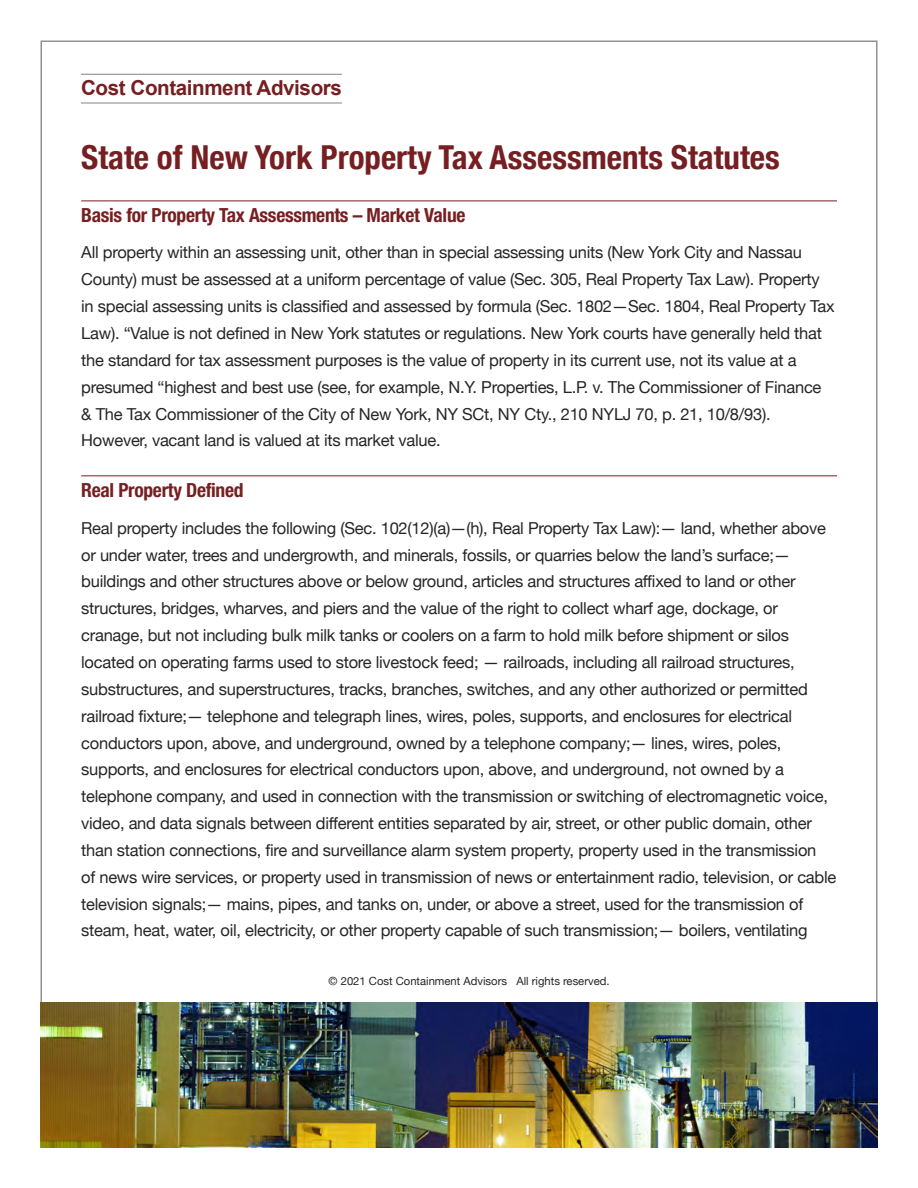
<style>
.page{position:relative;width:918px;height:1188px;background:#fff}
.page>*{position:absolute;margin:0;border:0;box-sizing:border-box;transform-origin:0 0}
.t1{font:700 condensed 33px "Helvetica Neue";color:#761f22}
.t2{font:700 20.7px "Arial";letter-spacing:-.02em;color:#761f22}
.t3{font:700 condensed 19.5px "Helvetica Neue";letter-spacing:-.015em;color:#761f22}
.t4{font:16.5px/26.8px "Helvetica Neue";letter-spacing:-.015em;color:#272526}
.t5{font:11.25px "Helvetica Neue";color:#272526}
</style>
<div class="page">
<hr style="left:81px;top:201px;width:756px;height:1px;background:#761f22">
<hr style="left:81px;top:476px;width:756px;height:1px;background:#761f22">
<hr style="left:81px;top:74px;width:261px;height:1px;background:#939293">
<hr style="left:81px;top:102px;width:261px;height:2px;background:#939293">
<img style="left:40px;top:1003px;width:838px;height:145px">
<p class="t2" style="left:81px;top:77px;width:262px">Cost Containment Advisors</p>
<p class="t1" style="left:81px;top:137px;width:700px">State of New York Property Tax Assessments Statutes</p>
<p class="t3" style="left:81px;top:208px;width:386px">Basis for Property Tax Assessments – Market Value</p>
<p class="t4" style="left:81px;top:239px;width:755px">All property within an assessing unit, other than in special assessing units (New York City and Nassau County) must be assessed at a uniform percentage of value (Sec. 305, Real Property Tax Law). Property in special assessing units is classified and assessed by formula (Sec. 1802—Sec. 1804, Real Property Tax Law). “Value is not defined in New York statutes or regulations. New York courts have generally held that the standard for tax assessment purposes is the value of property in its current use, not its value at a presumed “highest and best use (see, for example, N.Y. Properties, L.P. v. The Commissioner of Finance &amp; The Tax Commissioner of the City of New York, NY SCt, NY Cty., 210 NYLJ 70, p. 21, 10/8/93).<br>However, vacant land is valued at its market value.</p>
<p class="t3" style="left:81px;top:483px;width:164px">Real Property Defined</p>
<p class="t4" style="left:81px;top:514px;width:757px">Real property includes the following (Sec. 102(12)(a)—(h), Real Property Tax Law):— land, whether above or under water, trees and undergrowth, and minerals, fossils, or quarries below the land’s surface;— buildings and other structures above or below ground, articles and structures affixed to land or other structures, bridges, wharves, and piers and the value of the right to collect wharf age, dockage, or cranage, but not including bulk milk tanks or coolers on a farm to hold milk before shipment or silos located on operating farms used to store livestock feed; — railroads, including all railroad structures, substructures, and superstructures, tracks, branches, switches, and any other authorized or permitted railroad fixture;— telephone and telegraph lines, wires, poles, supports, and enclosures for electrical conductors upon, above, and underground, owned by a telephone company;— lines, wires, poles, supports, and enclosures for electrical conductors upon, above, and underground, not owned by a telephone company, and used in connection with the transmission or switching of electromagnetic voice, video, and data signals between different entities separated by air, street, or other public domain, other than station connections, fire and surveillance alarm system property, property used in the transmission<br>of news wire services, or property used in transmission of news or entertainment radio, television, or cable television signals;— mains, pipes, and tanks on, under, or above a street, used for the transmission of steam, heat, water, oil, electricity, or other property capable of such transmission;— boilers, ventilating</p>
<p class="t5" style="left:329px;top:974px;width:282px">© 2021 Cost Containment Advisors All rights reserved.</p>
</div>
